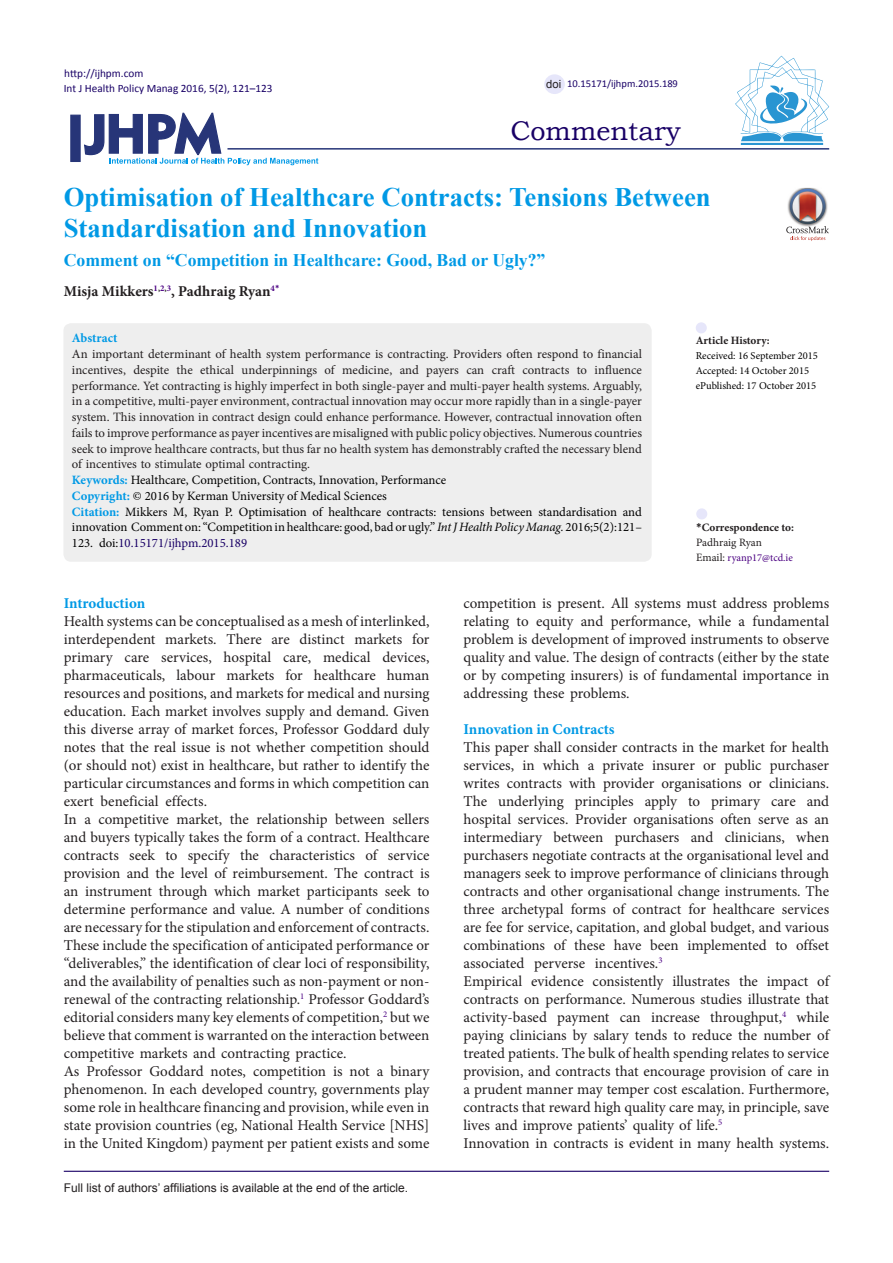
<style>
.page{position:relative;width:893px;height:1263px;background:#fff}
.page>*{position:absolute;margin:0;border:0;box-sizing:border-box;transform-origin:0 0}
.t1{font:27px "Bookman Old Style";color:#190066}
.Default{font:700 26.7px/31.5px "Times New Roman";color:#0099e5}
.Default-2{font:700 17.7px "Times New Roman";color:#0099e5}
.t2{font:15px/18px "Minion Pro";color:#231f20;text-align:justify}
.heading_1{font:700 15px "Minion Pro";letter-spacing:-.005em;color:#0099e5}
.Default-3{font:700 15px "Minion Pro";color:#231f20}
.List_Paragraph{font:12.75px/15.8px "Minion Pro";color:#231f20;text-align:justify}
.Default-4{font:12.75px/15.8px "Minion Pro";color:#000;text-align:justify}
.List_Paragraph-2{font:12.75px "Minion Pro";color:#000}
.Default-5{font:700 12.75px "Minion Pro";color:#0099e5}
.t3{font:12px "Arial";color:#231f20}
.t4{font:11.25px "Calibri";color:#190066}
.t5{font:700 11.25px "Minion Pro";color:#231f20}
.t6{font:11.25px "Minion Pro";color:#231f20}
.t7{font:11.25px "Arial";color:#231f20}
.t8{font:10.5px "Minion Pro";color:#000}
.t9{font:10.5px "Calibri";color:#190066}
.t10{font:10.5px "Minion Pro";color:#4b0082}
.s1{font-weight:700;color:#0099e5}
.s2{font-style:italic}
.s3{color:#190066}
.s4{font-family:"Calibri"}
.s5{font-size:11.25px;color:#231f20}
</style>
<div class="page">
<svg style="left:84px;top:112px;width:234px;height:53px"></svg>
<div style="left:70px;top:115px;width:11px;height:47px;background:#273578;border:1px solid #273578"></div>
<hr style="left:227px;top:148px;width:602px;height:2px;background:#273578">
<div style="left:63px;top:323px;width:589px;height:239px;background:#eee;border-radius:8px"></div>
<div style="left:696px;top:508px;width:11px;height:11px;background:#e6e6fa;border-radius:50%"></div>
<div style="left:696px;top:322px;width:11px;height:11px;background:#e6e6fa;border-radius:50%"></div>
<hr style="left:64px;top:1171px;width:765px;height:1px;background:#190066">
<hr style="left:741px;top:143px;width:82px;height:2px;background:#2995d2">
<svg style="left:735px;top:56px;width:94px;height:85px"></svg>
<div style="left:544px;top:74px;width:21px;height:20px;background:#e6e6fa;border-radius:50%"></div>
<img style="left:798px;top:188px;width:18px;height:1px">
<svg style="left:786px;top:189px;width:43px;height:52px"></svg>
<p class="t4" style="left:64px;top:66px;width:81px">http://ijhpm.com</p>
<p class="t4" style="left:64px;top:81px;width:210px">Int J Health Policy Manag 2016, 5(2), 121–123</p>
<p class="t7" style="left:546px;top:76px;width:17px">doi</p>
<p class="t9" style="left:567px;top:77px;width:112px">10.15171/ijhpm.2015.189</p>
<p class="t1" style="left:510px;top:113px;width:172px">Commentary</p>
<p class="Default" style="left:64px;top:180px;width:648px">Optimisation of Healthcare Contracts: Tensions Between<br>Standardisation and Innovation</p>
<p class="Default-2" style="left:64px;top:247px;width:483px">Comment on “Competition in Healthcare: Good, Bad or Ugly?”</p>
<p class="Default-3" style="left:64px;top:281px;width:217px">Misja Mikkers<sup>1</sup><sup>,</sup><sup>2</sup><sup>,</sup><sup>3</sup>, Padhraig Ryan<sup>4</sup><sup>*</sup></p>
<p class="Default-5" style="left:72px;top:329px;width:47px">Abstract</p>
<p class="List_Paragraph" style="left:72px;top:346px;width:572px">An important determinant of health system performance is contracting. Providers often respond to financial incentives, despite the ethical underpinnings of medicine, and payers can craft contracts to influence performance. Yet contracting is highly imperfect in both single-payer and multi-payer health systems. Arguably, in a competitive, multi-payer environment, contractual innovation may occur more rapidly than in a single-payer system. This innovation in contract design could enhance performance. However, contractual innovation often fails to improve performance as payer incentives are misaligned with public policy objectives. Numerous countries seek to improve healthcare contracts, but thus far no health system has demonstrably crafted the necessary blend of incentives to stimulate optimal contracting.</p>
<p class="List_Paragraph-2" style="left:72px;top:472px;width:376px"><span class="s1">Keywords:</span> Healthcare, Competition, Contracts, Innovation, Performance</p>
<p class="Default-4" style="left:72px;top:488px;width:316px"><span class="s1">Copyright:</span> © 2016 by Kerman University of Medical Sciences</p>
<p class="Default-4" style="left:72px;top:504px;width:572px"><span class="s1">Citation:</span> Mikkers M, Ryan P. Optimisation of healthcare contracts: tensions between standardisation and innovation Comment on: “Competition in healthcare: good, bad or ugly.” <span class="s2">Int J Health Policy Manag.</span> 2016;5(2):121– 123. doi:<span class="s3">10.15171/ijhpm.2015.189</span></p>
<p class="t5" style="left:696px;top:333px;width:76px">Article History:</p>
<p class="t8" style="left:696px;top:349px;width:124px">Received: 16 September 2015</p>
<p class="t8" style="left:696px;top:364px;width:115px">Accepted: 14 October 2015</p>
<p class="t8" style="left:696px;top:379px;width:122px">ePublished: 17 October 2015</p>
<p class="t5" style="left:696px;top:519px;width:99px"><span class="s4">*</span>Correspondence to:</p>
<p class="t6" style="left:696px;top:534px;width:67px">Padhraig Ryan</p>
<p class="t10" style="left:696px;top:550px;width:98px"><span class="s5">Email:</span> ryanp17@tcd.ie</p>
<p class="heading_1" style="left:64px;top:593px;width:83px">Introduction</p>
<p class="t2" style="left:64px;top:613px;width:367px">Health systems can be conceptualised as a mesh of interlinked, interdependent markets. There are distinct markets for primary care services, hospital care, medical devices, pharmaceuticals, labour markets for healthcare human resources and positions, and markets for medical and nursing education. Each market involves supply and demand. Given this diverse array of market forces, Professor Goddard duly notes that the real issue is not whether competition should (or should not) exist in healthcare, but rather to identify the particular circumstances and forms in which competition can exert beneficial effects.</p>
<p class="t2" style="left:64px;top:811px;width:367px">In a competitive market, the relationship between sellers and buyers typically takes the form of a contract. Healthcare contracts seek to specify the characteristics of service provision and the level of reimbursement. The contract is an instrument through which market participants seek to determine performance and value. A number of conditions are necessary for the stipulation and enforcement of contracts.<br>These include the specification of anticipated performance or “deliverables,” the identification of clear loci of responsibility, and the availability of penalties such as non-payment or non&shy;renewal of the contracting relationship.<sup>1</sup> Professor Goddard’s editorial considers many key elements of competition,<sup>2</sup> but we believe that comment is warranted on the interaction between competitive markets and contracting practice.</p>
<p class="t2" style="left:64px;top:1063px;width:367px">As Professor Goddard notes, competition is not a binary phenomenon. In each developed country, governments play some role in healthcare financing and provision, while even in state provision countries (eg, National Health Service [NHS] in the United Kingdom) payment per patient exists and some</p>
<p class="t3" style="left:64px;top:1180px;width:346px">Full list of authors’ affiliations is available at the end of the article.</p>
<p class="t2" style="left:463px;top:595px;width:367px">competition is present. All systems must address problems relating to equity and performance, while a fundamental problem is development of improved instruments to observe quality and value. The design of contracts (either by the state or by competing insurers) is of fundamental importance in addressing these problems.</p>
<p class="heading_1" style="left:463px;top:719px;width:153px">Innovation in Contracts</p>
<p class="t2" style="left:463px;top:739px;width:367px">This paper shall consider contracts in the market for health services, in which a private insurer or public purchaser writes contracts with provider organisations or clinicians.<br>The underlying principles apply to primary care and hospital services. Provider organisations often serve as an intermediary between purchasers and clinicians, when purchasers negotiate contracts at the organisational level and managers seek to improve performance of clinicians through contracts and other organisational change instruments. The three archetypal forms of contract for healthcare services are fee for service, capitation, and global budget, and various combinations of these have been implemented to offset associated perverse incentives.<sup>3</sup></p>
<p class="t2" style="left:463px;top:973px;width:367px">Empirical evidence consistently illustrates the impact of contracts on performance. Numerous studies illustrate that activity-based payment can increase throughput,<sup>4</sup> while paying clinicians by salary tends to reduce the number of treated patients. The bulk of health spending relates to service provision, and contracts that encourage provision of care in a prudent manner may temper cost escalation. Furthermore, contracts that reward high quality care may, in principle, save lives and improve patients’ quality of life.<sup>5</sup></p>
<p class="t2" style="left:463px;top:1135px;width:367px">Innovation in contracts is evident in many health systems.</p>
</div>
